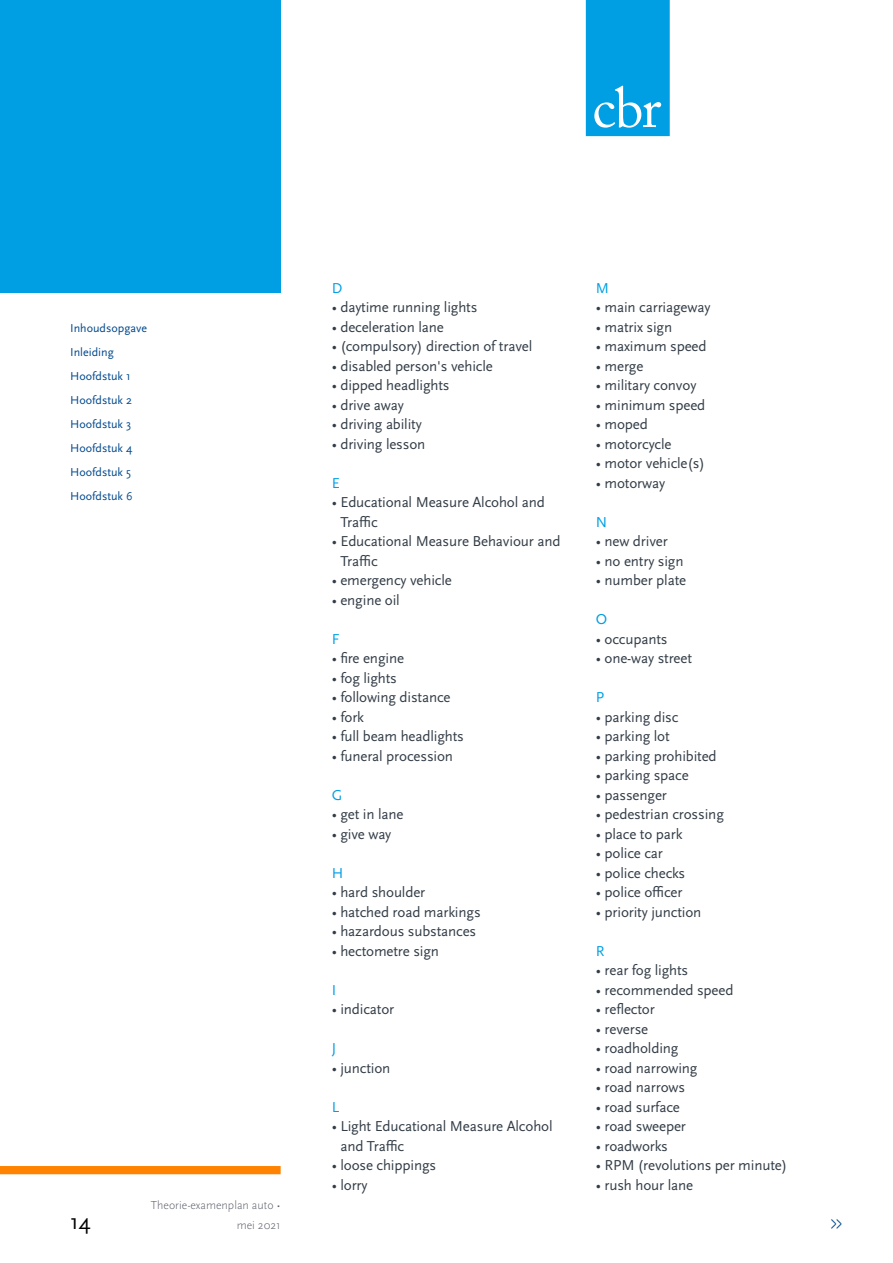
<style>
.page{position:relative;width:893px;height:1263px;background:#fff}
.page>*{position:absolute;margin:0;border:0;box-sizing:border-box;transform-origin:0 0}
.t1{font:22.5px "Scala Sans Pro";color:#000}
.t2{font:15px/19.5px "Scala Sans Pro";letter-spacing:-.01em;color:#333d47}
.t3{font:15px "Scala Sans Pro";color:#009fe3}
.t4{font:12px/24px "Scala Sans Pro";color:#02498d}
.t5{font:300 12px/19.5px "Scala Sans Pro";color:#5c606a;text-align:right}
</style>
<div class="page">
<div style="left:0;top:0;width:281px;height:292px;background:#009fe3"></div>
<svg style="left:586px;top:0;width:84px;height:136px;background:#0ea4e4"></svg>
<div style="left:0;top:1166px;width:281px;height:8px;background:#ff8300"></div>
<p class="t4" style="left:70px;top:315px;width:78px">Inhoudsopgave<br>Inleiding<br>Hoofdstuk 1<br>Hoofdstuk 2<br>Hoofdstuk 3<br>Hoofdstuk 4<br>Hoofdstuk 5<br>Hoofdstuk 6</p>
<h1 class="t1" style="left:70px;top:1206px;width:22px">14</h1>
<p class="t5" style="left:151px;top:1195px;width:131px">Theorie-examenplan auto • mei 2021</p>
<p class="t3" style="left:332px;top:278px;width:12px">D</p>
<p class="t2" style="left:332px;top:297px;width:147px">• daytime running lights</p>
<p class="t2" style="left:332px;top:316px;width:114px">• deceleration lane</p>
<p class="t2" style="left:332px;top:336px;width:202px">• (compulsory) direction of travel</p>
<p class="t2" style="left:332px;top:355px;width:163px">• disabled person's vehicle</p>
<p class="t2" style="left:332px;top:375px;width:119px">• dipped headlights</p>
<p class="t2" style="left:332px;top:394px;width:74px">• drive away</p>
<p class="t2" style="left:332px;top:414px;width:92px">• driving ability</p>
<p class="t2" style="left:332px;top:433px;width:95px">• driving lesson</p>
<p class="t3" style="left:332px;top:473px;width:10px">E</p>
<p class="t2" style="left:340px;top:492px;width:206px;text-indent:-9px">• Educational Measure Alcohol and<br>Traffic</p>
<p class="t2" style="left:340px;top:531px;width:222px;text-indent:-9px">• Educational Measure Behaviour and<br>Traffic</p>
<p class="t2" style="left:332px;top:570px;width:122px">• emergency vehicle</p>
<p class="t2" style="left:332px;top:589px;width:70px">• engine oil</p>
<p class="t3" style="left:332px;top:629px;width:9px">F</p>
<p class="t2" style="left:332px;top:648px;width:74px">• fire engine</p>
<p class="t2" style="left:332px;top:667px;width:67px">• fog lights</p>
<p class="t2" style="left:332px;top:687px;width:120px">• following distance</p>
<p class="t2" style="left:332px;top:706px;width:34px">• fork</p>
<p class="t2" style="left:332px;top:726px;width:134px">• full beam headlights</p>
<p class="t2" style="left:332px;top:745px;width:123px">• funeral procession</p>
<p class="t3" style="left:332px;top:785px;width:12px">G</p>
<p class="t2" style="left:332px;top:804px;width:73px">• get in lane</p>
<p class="t2" style="left:332px;top:823px;width:61px">• give way</p>
<p class="t3" style="left:332px;top:863px;width:13px">H</p>
<p class="t2" style="left:332px;top:882px;width:95px">• hard shoulder</p>
<p class="t2" style="left:332px;top:901px;width:151px">• hatched road markings</p>
<p class="t2" style="left:332px;top:921px;width:146px">• hazardous substances</p>
<p class="t2" style="left:332px;top:940px;width:109px">• hectometre sign</p>
<p class="t3" style="left:332px;top:980px;width:6px">I</p>
<p class="t2" style="left:332px;top:999px;width:64px">• indicator</p>
<p class="t3" style="left:332px;top:1038px;width:6px">J</p>
<p class="t2" style="left:332px;top:1057px;width:60px">• junction</p>
<p class="t3" style="left:332px;top:1097px;width:9px">L</p>
<p class="t2" style="left:340px;top:1116px;width:214px;text-indent:-9px">• Light Educational Measure Alcohol and Traffic</p>
<p class="t2" style="left:332px;top:1155px;width:106px">• loose chippings</p>
<p class="t2" style="left:332px;top:1174px;width:37px">• lorry</p>
<p class="t3" style="left:596px;top:278px;width:15px">M</p>
<p class="t2" style="left:596px;top:297px;width:116px">• main carriageway</p>
<p class="t2" style="left:596px;top:316px;width:78px">• matrix sign</p>
<p class="t2" style="left:596px;top:336px;width:112px">• maximum speed</p>
<p class="t2" style="left:596px;top:355px;width:49px">• merge</p>
<p class="t2" style="left:596px;top:375px;width:102px">• military convoy</p>
<p class="t2" style="left:596px;top:394px;width:111px">• minimum speed</p>
<p class="t2" style="left:596px;top:414px;width:54px">• moped</p>
<p class="t2" style="left:596px;top:433px;width:77px">• motorcycle</p>
<p class="t2" style="left:596px;top:453px;width:110px">• motor vehicle(s)</p>
<p class="t2" style="left:596px;top:472px;width:71px">• motorway</p>
<p class="t3" style="left:596px;top:512px;width:13px">N</p>
<p class="t2" style="left:596px;top:531px;width:73px">• new driver</p>
<p class="t2" style="left:596px;top:550px;width:89px">• no entry sign</p>
<p class="t2" style="left:596px;top:570px;width:92px">• number plate</p>
<p class="t3" style="left:596px;top:609px;width:13px">O</p>
<p class="t2" style="left:596px;top:628px;width:73px">• occupants</p>
<p class="t2" style="left:596px;top:648px;width:98px">• one-way street</p>
<p class="t3" style="left:596px;top:687px;width:10px">P</p>
<p class="t2" style="left:596px;top:706px;width:84px">• parking disc</p>
<p class="t2" style="left:596px;top:726px;width:75px">• parking lot</p>
<p class="t2" style="left:596px;top:745px;width:122px">• parking prohibited</p>
<p class="t2" style="left:596px;top:765px;width:94px">• parking space</p>
<p class="t2" style="left:596px;top:784px;width:73px">• passenger</p>
<p class="t2" style="left:596px;top:804px;width:130px">• pedestrian crossing</p>
<p class="t2" style="left:596px;top:823px;width:88px">• place to park</p>
<p class="t2" style="left:596px;top:843px;width:69px">• police car</p>
<p class="t2" style="left:596px;top:862px;width:91px">• police checks</p>
<p class="t2" style="left:596px;top:882px;width:88px">• police officer</p>
<p class="t2" style="left:596px;top:901px;width:107px">• priority junction</p>
<p class="t3" style="left:596px;top:941px;width:10px">R</p>
<p class="t2" style="left:596px;top:960px;width:94px">• rear fog lights</p>
<p class="t2" style="left:596px;top:979px;width:139px">• recommended speed</p>
<p class="t2" style="left:596px;top:999px;width:60px">• reflector</p>
<p class="t2" style="left:596px;top:1018px;width:54px">• reverse</p>
<p class="t2" style="left:596px;top:1038px;width:84px">• roadholding</p>
<p class="t2" style="left:596px;top:1057px;width:103px">• road narrowing</p>
<p class="t2" style="left:596px;top:1077px;width:91px">• road narrows</p>
<p class="t2" style="left:596px;top:1096px;width:86px">• road surface</p>
<p class="t2" style="left:596px;top:1116px;width:92px">• road sweeper</p>
<p class="t2" style="left:596px;top:1135px;width:74px">• roadworks</p>
<p class="t2" style="left:596px;top:1155px;width:193px">• RPM (revolutions per minute)</p>
<p class="t2" style="left:596px;top:1174px;width:99px">• rush hour lane</p>
</div>
